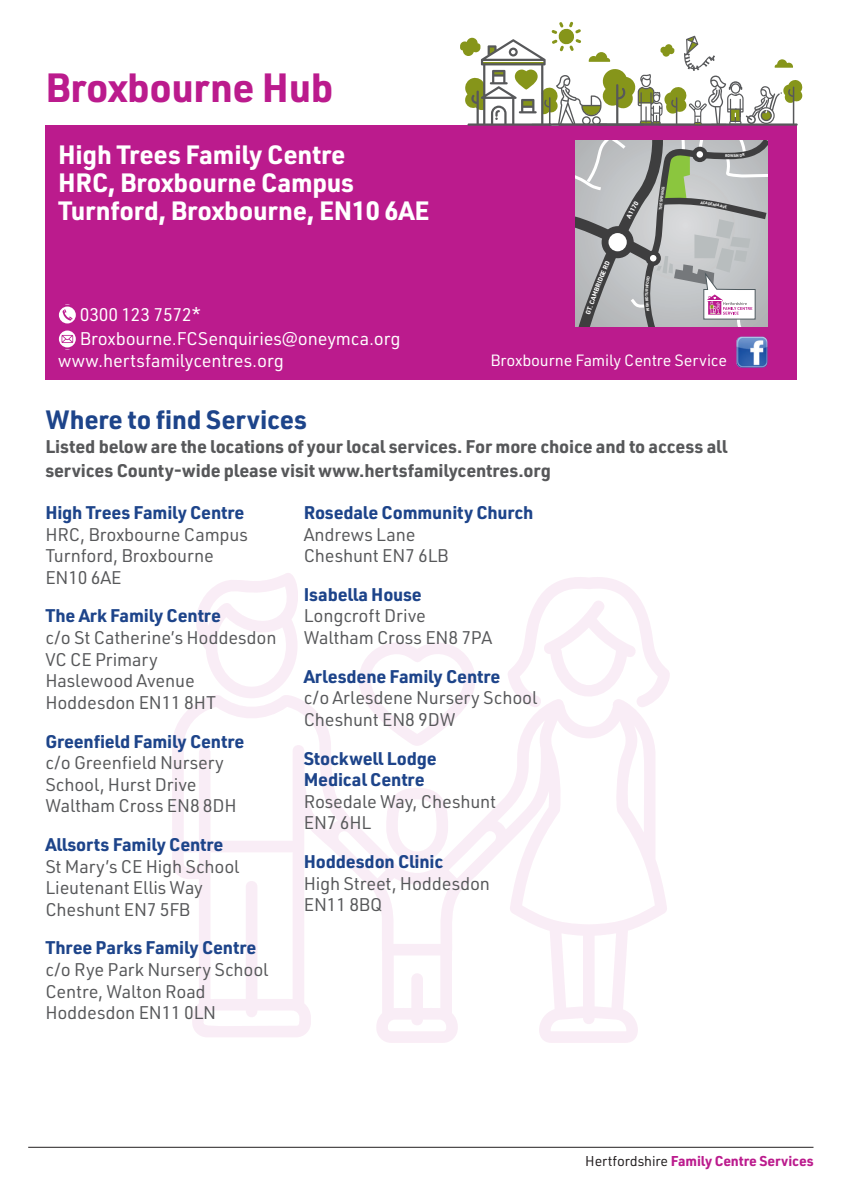
<style>
.page{position:relative;width:842px;height:1191px;background:#fff}
.page>*{position:absolute;margin:0;border:0;box-sizing:border-box;transform-origin:0 0}
.t1{font:700 40px "URWDIN";letter-spacing:-.01em;color:#bb1b8d}
.t2{font:700 26px/28px "URWDIN";letter-spacing:-.01em;color:#fff}
.t3{font:700 26px "URWDIN";letter-spacing:-.005em;color:#1d448a}
.t4{font:18px/21.6px "URWDIN";letter-spacing:-.01em;color:#57585a}
.t5{font:700 18px/21.6px "URWDIN";letter-spacing:-.01em;color:#1d448a}
.t6{font:700 18px/24px "URWDIN";letter-spacing:-.01em;color:#57585a}
.t7{font:18px/24px "URWDIN";letter-spacing:-.01em;color:#fff}
.t8{font:16px "URWDIN";letter-spacing:-.01em;color:#fff}
.t9{font:700 14px "URWDIN";letter-spacing:-.01em;color:#bb1b8d}
.t10{font:700 6.4px "URWDIN";color:#fff}
.t11{font:700 3.8px "URWDIN";color:#fff}
.s1{font-weight:400;color:#231f20}
</style>
<div class="page">
<svg style="left:172px;top:573px;width:498px;height:470px"></svg>
<div style="left:45px;top:126px;width:752px;height:254px;background:#bb1b8d"></div>
<svg style="left:59px;top:306px;width:17px;height:17px"></svg>
<svg style="left:59px;top:330px;width:17px;height:17px"></svg>
<img style="left:736px;top:337px;width:31px;height:31px">
<svg style="left:460px;top:22px;width:343px;height:104px"></svg>
<hr style="left:28px;top:1147px;width:785px;height:1px;background:#231f20">
<svg style="left:575px;top:140px;width:192px;height:187px;background:#adafaf"></svg>
<p class="t1" style="left:45px;top:60px;width:290px">Broxbourne Hub</p>
<p class="t2" style="left:58px;top:140px;width:373px">High Trees Family Centre<br>HRC, Broxbourne Campus<br>Turnford, Broxbourne, EN10 6AE</p>
<p class="t7" style="left:80px;top:302px;width:322px">0300 123 7572*<br>Broxbourne.FCSenquiries@oneymca.org</p>
<p class="t7" style="left:58px;top:348px;width:228px">www.hertsfamilycentres.org</p>
<p class="t10" style="left:590px;top:294px;width:17px;rotate:-69deg">MBRI</p>
<p class="t11" style="left:659px;top:202px;width:10px;rotate:-83deg">SPRI</p>
<p class="t11" style="left:644px;top:296px;width:4px;rotate:-90deg">T</p>
<p class="t11" style="left:725px;top:153px;width:4px">R</p>
<p class="t8" style="left:490px;top:349px;width:238px">Broxbourne Family Centre Service</p>
<p class="t3" style="left:45px;top:402px;width:263px">Where to find Services</p>
<p class="t6" style="left:45px;top:434px;width:683px">Listed below are the locations of your local services. For more choice and to access all services County-wide please visit www.hertsfamilycentres.org</p>
<p class="t5" style="left:45px;top:501px;width:201px">High Trees Family Centre</p>
<p class="t4" style="left:45px;top:523px;width:204px">HRC, Broxbourne Campus<br>Turnford, Broxbourne<br>EN10 6AE</p>
<p class="t5" style="left:45px;top:604px;width:177px">The Ark Family Centre</p>
<p class="t4" style="left:45px;top:626px;width:233px">c/o St Catherine’s Hoddesdon<br>VC CE Primary<br>Haslewood Avenue<br>Hoddesdon EN11 8HT</p>
<p class="t5" style="left:45px;top:729px;width:200px">Greenfield Family Centre</p>
<p class="t4" style="left:45px;top:751px;width:180px">c/o Greenfield Nursery<br>School, Hurst Drive</p>
<p class="t4" style="left:45px;top:794px;width:193px">Waltham Cross EN8 8DH</p>
<p class="t5" style="left:45px;top:833px;width:180px">Allsorts Family Centre</p>
<p class="t4" style="left:45px;top:855px;width:196px">St Mary’s CE High School<br>Lieutenant Ellis Way<br>Cheshunt EN7 5FB</p>
<p class="t5" style="left:45px;top:936px;width:212px">Three Parks Family Centre</p>
<p class="t4" style="left:45px;top:958px;width:225px">c/o Rye Park Nursery School<br>Centre, Walton Road<br>Hoddesdon EN11 0LN</p>
<p class="t5" style="left:304px;top:501px;width:231px">Rosedale Community Church</p>
<p class="t4" style="left:304px;top:523px;width:146px">Andrews Lane<br>Cheshunt EN7 6LB</p>
<p class="t5" style="left:304px;top:583px;width:120px">Isabella House</p>
<p class="t4" style="left:304px;top:604px;width:190px">Longcroft Drive<br>Waltham Cross EN8 7PA</p>
<p class="t5" style="left:304px;top:664px;width:198px">Arlesdene Family Centre</p>
<p class="t4" style="left:304px;top:686px;width:235px">c/o Arlesdene Nursery School<br>Cheshunt EN8 9DW</p>
<p class="t5" style="left:304px;top:746px;width:134px">Stockwell Lodge<br>Medical Centre</p>
<p class="t4" style="left:304px;top:790px;width:194px">Rosedale Way, Cheshunt<br>EN7 6HL</p>
<p class="t5" style="left:304px;top:850px;width:141px">Hoddesdon Clinic</p>
<p class="t4" style="left:304px;top:872px;width:188px">High Street, Hoddesdon<br>EN11 8BQ</p>
<p class="t9" style="left:585px;top:1150px;width:230px"><span class="s1">Hertfordshire</span> Family Centre Services</p>
</div>
